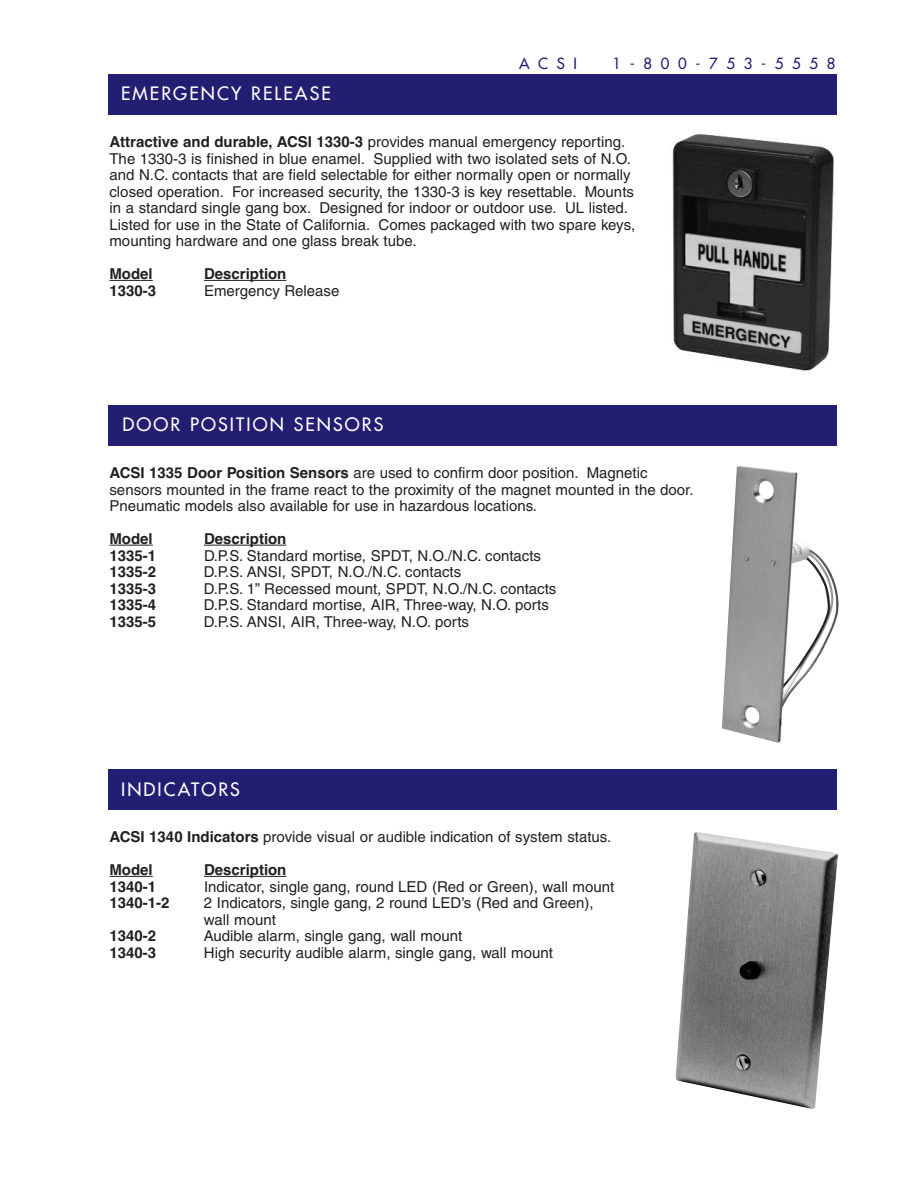
<style>
.page{position:relative;width:918px;height:1188px;background:#fff}
.page>*{position:absolute;margin:0;border:0;box-sizing:border-box;transform-origin:0 0}
.t1{font:18px "Futura";letter-spacing:.115em;color:#fff}
.t2{font:15px/16.5px "Helvetica";color:#231f20}
.t3{font:700 15px "Helvetica";color:#231f20}
.t4{font:15px "Futura";letter-spacing:.58em;color:#221e72}
.s1{font-weight:700}
</style>
<div class="page">
<div style="left:108px;top:405px;width:729px;height:41px;background:#221e72"></div>
<div style="left:108px;top:74px;width:729px;height:41px;background:#221e72"></div>
<hr style="left:110px;top:545px;width:43px;height:1px;background:#231f20">
<hr style="left:204px;top:545px;width:82px;height:1px;background:#231f20">
<img style="left:672px;top:133px;width:162px;height:238px">
<img style="left:722px;top:466px;width:117px;height:277px">
<hr style="left:110px;top:280px;width:43px;height:1px;background:#231f20">
<hr style="left:204px;top:280px;width:82px;height:1px;background:#231f20">
<hr style="left:110px;top:876px;width:43px;height:1px;background:#231f20">
<hr style="left:204px;top:876px;width:82px;height:1px;background:#231f20">
<div style="left:108px;top:770px;width:729px;height:40px;background:#221e72"></div>
<img style="left:676px;top:832px;width:162px;height:277px">
<p class="t1" style="left:121px;top:85px;width:211px">EMERGENCY RELEASE</p>
<p class="t4" style="left:519px;top:55px;width:60px">ACSI</p>
<p class="t4" style="left:613px;top:55px;width:224px">1-800-753-5558</p>
<p class="t2" style="left:109px;top:135px;width:527px"><span class="s1">Attractive and durable, ACSI 1330-3</span> provides manual emergency reporting.<br>The 1330-3 is finished in blue enamel. Supplied with two isolated sets of N.O. and N.C. contacts that are field selectable for either normally open or normally closed operation. For increased security, the 1330-3 is key resettable. Mounts in a standard single gang box. Designed for indoor or outdoor use. UL listed.<br>Listed for use in the State of California. Comes packaged with two spare keys, mounting hardware and one glass break tube.</p>
<p class="t3" style="left:110px;top:265px;width:45px">Model</p>
<p class="t3" style="left:204px;top:265px;width:84px">Description</p>
<p class="t3" style="left:110px;top:282px;width:48px">1330-3</p>
<p class="t2" style="left:204px;top:284px;width:137px">Emergency Release</p>
<p class="t1" style="left:123px;top:415px;width:262px">DOOR POSITION SENSORS</p>
<p class="t2" style="left:109px;top:466px;width:586px"><span class="s1">ACSI 1335 Door Position Sensors</span> are used to confirm door position. Magnetic sensors mounted in the frame react to the proximity of the magnet mounted in the door.<br>Pneumatic models also available for use in hazardous locations.</p>
<p class="t3" style="left:109px;top:530px;width:45px">Model</p>
<p class="t3" style="left:204px;top:530px;width:84px">Description</p>
<p class="t3" style="left:110px;top:547px;width:48px">1335-1</p>
<p class="t2" style="left:204px;top:548px;width:339px">D.P.S. Standard mortise, SPDT, N.O./N.C. contacts</p>
<p class="t3" style="left:109px;top:563px;width:48px">1335-2</p>
<p class="t2" style="left:204px;top:565px;width:259px">D.P.S. ANSI, SPDT, N.O./N.C. contacts</p>
<p class="t3" style="left:109px;top:580px;width:48px">1335-3</p>
<p class="t2" style="left:204px;top:581px;width:354px">D.P.S. 1” Recessed mount, SPDT, N.O./N.C. contacts</p>
<p class="t3" style="left:109px;top:596px;width:48px">1335-4</p>
<p class="t2" style="left:204px;top:598px;width:346px">D.P.S. Standard mortise, AIR, Three-way, N.O. ports</p>
<p class="t3" style="left:109px;top:613px;width:48px">1335-5</p>
<p class="t2" style="left:204px;top:614px;width:267px">D.P.S. ANSI, AIR, Three-way, N.O. ports</p>
<p class="t1" style="left:121px;top:780px;width:120px">INDICATORS</p>
<p class="t2" style="left:110px;top:830px;width:503px"><span class="s1">ACSI 1340 Indicators</span> provide visual or audible indication of system status.</p>
<p class="t3" style="left:110px;top:861px;width:45px">Model</p>
<p class="t3" style="left:204px;top:861px;width:84px">Description</p>
<p class="t3" style="left:110px;top:878px;width:48px">1340-1</p>
<p class="t2" style="left:204px;top:880px;width:412px">Indicator, single gang, round LED (Red or Green), wall mount</p>
<p class="t3" style="left:109px;top:894px;width:62px">1340-1-2</p>
<p class="t2" style="left:204px;top:896px;width:391px">2 Indicators, single gang, 2 round LED’s (Red and Green), wall mount</p>
<p class="t3" style="left:109px;top:927px;width:48px">1340-2</p>
<p class="t2" style="left:204px;top:929px;width:260px">Audible alarm, single gang, wall mount</p>
<p class="t3" style="left:109px;top:944px;width:48px">1340-3</p>
<p class="t2" style="left:204px;top:946px;width:350px">High security audible alarm, single gang, wall mount</p>
</div>
